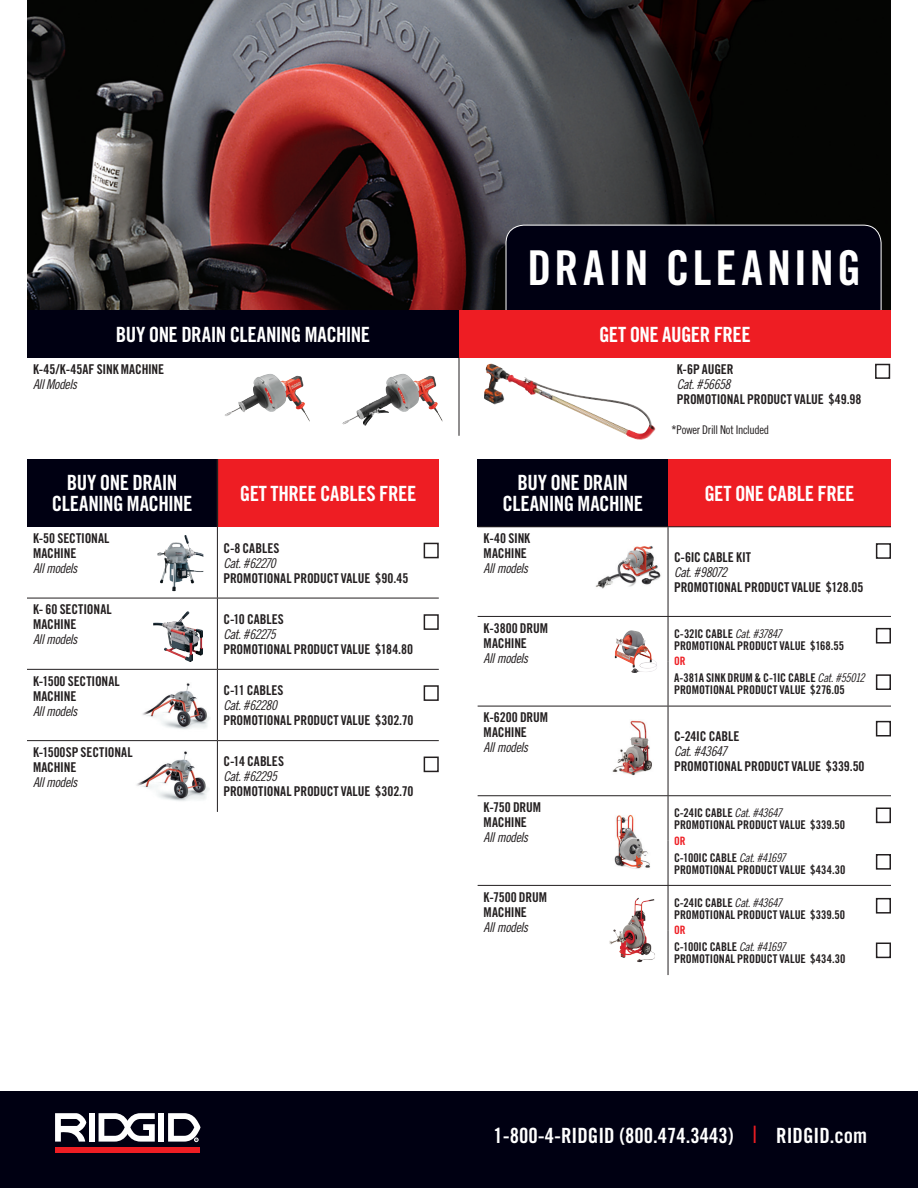
<style>
.page{position:relative;width:918px;height:1188px;background:#fff}
.page>*{position:absolute;margin:0;border:0;box-sizing:border-box;transform-origin:0 0}
.t1{font:48px "Trade Gothic Bold Cond Twenty";letter-spacing:.065em;color:#fff}
.t2{font:21px/21px "Trade Gothic Bold Cond Twenty";letter-spacing:-.02em;color:#fff;text-align:center}
.t3{font:21px "Trade Gothic Bold Cond Twenty";color:#fff}
.t4{font:13.5px/15px "Trade Gothic Bold Cond Twenty";letter-spacing:-.01em;color:#231f20}
.t5{font:13.5px "Trade Gothic Cond Eighteen Obl";letter-spacing:-.04em;color:#231f20}
.t6{font:12px/12px "Trade Gothic Bold Cond Twenty";letter-spacing:-.005em;color:#231f20}
.t7{font:12px "Trade Gothic Cond Eighteen";letter-spacing:-.025em;color:#231f20}
.t8{font:11.55px "Trade Gothic Bold Cond Twenty";color:#ee1d23}
.s1{font-family:"Trade Gothic Bold Cond Twenty"}
.s2{font-family:"Trade Gothic Cond Eighteen Obl"}
.s3{font-family:"Trade Gothic Cond Eighteen";font-size:24px;color:#ee1d23}
</style>
<div class="page">
<img style="left:27px;top:0;width:864px;height:310px">
<div style="left:506px;top:225px;width:375px;height:122px;background:#000012;border-radius:18px"></div>
<div style="left:506px;top:225px;width:375px;height:123px;border:1px solid #fff;border-radius:18px"></div>
<div style="left:0;top:1092px;width:918px;height:96px;background:#000012"></div>
<div style="left:55px;top:1147px;width:144px;height:6px;background:#ee1d23"></div>
<div style="left:89px;top:1113px;width:6px;height:29px;background:#fff"></div>
<div style="left:159px;top:1113px;width:5px;height:29px;background:#fff"></div>
<svg style="left:55px;top:1113px;width:31px;height:29px"></svg>
<svg style="left:99px;top:1113px;width:56px;height:29px"></svg>
<svg style="left:168px;top:1113px;width:33px;height:29px"></svg>
<img style="left:351px;top:374px;width:51px;height:45px">
<img style="left:228px;top:374px;width:42px;height:39px">
<div style="left:27px;top:310px;width:432px;height:48px;background:#000012"></div>
<div style="left:459px;top:310px;width:432px;height:48px;background:#ee1d23"></div>
<hr style="left:459px;top:358px;width:1px;height:78px;background:#231f20">
<div style="left:875px;top:364px;width:15px;height:15px;border:2px solid #231f20"></div>
<div style="left:27px;top:459px;width:190px;height:68px;background:#000012"></div>
<div style="left:217px;top:459px;width:222px;height:68px;background:#ee1d23"></div>
<hr style="left:27px;top:598px;width:190px;height:1px;background:#231f20">
<hr style="left:27px;top:669px;width:190px;height:1px;background:#231f20">
<hr style="left:217px;top:459px;width:1px;height:68px;background:#231f20">
<hr style="left:217px;top:670px;width:1px;height:70px;background:#231f20">
<hr style="left:217px;top:740px;width:222px;height:1px;background:#231f20">
<hr style="left:217px;top:598px;width:1px;height:71px;background:#231f20">
<hr style="left:217px;top:669px;width:222px;height:1px;background:#231f20">
<hr style="left:217px;top:527px;width:1px;height:71px;background:#231f20">
<hr style="left:217px;top:598px;width:222px;height:1px;background:#231f20">
<hr style="left:27px;top:740px;width:190px;height:1px;background:#231f20">
<hr style="left:217px;top:741px;width:1px;height:71px;background:#231f20">
<img style="left:153px;top:611px;width:34px;height:24px">
<img style="left:142px;top:683px;width:68px;height:47px">
<img style="left:136px;top:751px;width:73px;height:50px">
<img style="left:157px;top:535px;width:46px;height:57px">
<div style="left:478px;top:459px;width:190px;height:68px;background:#000012"></div>
<div style="left:668px;top:459px;width:223px;height:68px;background:#ee1d23"></div>
<hr style="left:478px;top:526px;width:190px;height:1px;background:#231f20">
<hr style="left:478px;top:616px;width:190px;height:1px;background:#231f20">
<hr style="left:478px;top:706px;width:190px;height:1px;background:#231f20">
<hr style="left:478px;top:795px;width:190px;height:1px;background:#231f20">
<hr style="left:478px;top:885px;width:190px;height:1px;background:#231f20">
<hr style="left:668px;top:526px;width:223px;height:1px;background:#231f20">
<hr style="left:668px;top:527px;width:1px;height:89px;background:#231f20">
<hr style="left:668px;top:616px;width:223px;height:1px;background:#231f20">
<hr style="left:668px;top:617px;width:1px;height:44px;background:#231f20">
<hr style="left:668px;top:661px;width:1px;height:45px;background:#231f20">
<hr style="left:668px;top:706px;width:223px;height:1px;background:#231f20">
<hr style="left:668px;top:706px;width:1px;height:89px;background:#231f20">
<hr style="left:668px;top:841px;width:1px;height:44px;background:#231f20">
<hr style="left:668px;top:795px;width:223px;height:1px;background:#231f20">
<hr style="left:668px;top:796px;width:1px;height:45px;background:#231f20">
<hr style="left:668px;top:885px;width:223px;height:1px;background:#231f20">
<hr style="left:668px;top:886px;width:1px;height:44px;background:#231f20">
<hr style="left:668px;top:930px;width:1px;height:45px;background:#231f20">
<img style="left:612px;top:720px;width:40px;height:56px">
<img style="left:609px;top:897px;width:46px;height:66px">
<img style="left:614px;top:814px;width:36px;height:55px">
<img style="left:595px;top:546px;width:66px;height:43px">
<div style="left:876px;top:543px;width:15px;height:16px;border:2px solid #231f20"></div>
<div style="left:876px;top:721px;width:15px;height:15px;border:2px solid #231f20"></div>
<div style="left:876px;top:943px;width:15px;height:15px;border:2px solid #231f20"></div>
<div style="left:876px;top:808px;width:15px;height:15px;border:2px solid #231f20"></div>
<div style="left:876px;top:854px;width:15px;height:16px;border:2px solid #231f20"></div>
<div style="left:876px;top:898px;width:15px;height:16px;border:2px solid #231f20"></div>
<div style="left:424px;top:543px;width:15px;height:15px;border:2px solid #231f20"></div>
<div style="left:424px;top:614px;width:15px;height:16px;border:2px solid #231f20"></div>
<div style="left:424px;top:685px;width:15px;height:16px;border:2px solid #231f20"></div>
<div style="left:424px;top:757px;width:15px;height:15px;border:2px solid #231f20"></div>
<img style="left:484px;top:364px;width:172px;height:76px">
<div style="left:876px;top:628px;width:15px;height:16px;border:2px solid #231f20"></div>
<div style="left:876px;top:674px;width:15px;height:16px;border:2px solid #231f20"></div>
<img style="left:615px;top:630px;width:35px;height:38px">
<h1 class="t1" style="left:528px;top:239px;width:335px">DRAIN CLEANING</h1>
<h2 class="t2" style="left:116px;top:324px;width:256px">BUY ONE DRAIN CLEANING MACHINE</h2>
<h2 class="t2" style="left:599px;top:324px;width:153px">GET ONE AUGER FREE</h2>
<p class="t4" style="left:33px;top:362px;width:133px">K-45/K-45AF SINK MACHINE</p>
<p class="t5" style="left:33px;top:376px;width:46px">All Models</p>
<p class="t4" style="left:677px;top:361px;width:58px">K-6P AUGER</p>
<p class="t5" style="left:677px;top:376px;width:55px">Cat. #56658</p>
<p class="t4" style="left:677px;top:391px;width:186px">PROMOTIONAL PRODUCT VALUE $49.98</p>
<h2 class="t2" style="left:52px;top:472px;width:142px">BUY ONE DRAIN<br>CLEANING MACHINE</h2>
<h2 class="t2" style="left:240px;top:483px;width:178px">GET THREE CABLES FREE</h2>
<p class="t4" style="left:33px;top:531px;width:78px">K-50 SECTIONAL<br>MACHINE</p>
<p class="t5" style="left:33px;top:560px;width:46px">All models</p>
<p class="t4" style="left:223px;top:540px;width:58px">C-8 CABLES</p>
<p class="t5" style="left:223px;top:555px;width:54px">Cat. #62270</p>
<p class="t4" style="left:223px;top:570px;width:187px">PROMOTIONAL PRODUCT VALUE $90.45</p>
<p class="t4" style="left:33px;top:602px;width:80px">K- 60 SECTIONAL<br>MACHINE</p>
<p class="t5" style="left:33px;top:632px;width:46px">All models</p>
<p class="t4" style="left:33px;top:673px;width:88px">K-1500 SECTIONAL<br>MACHINE</p>
<p class="t5" style="left:33px;top:703px;width:46px">All models</p>
<p class="t4" style="left:33px;top:744px;width:101px">K-1500SP SECTIONAL<br>MACHINE</p>
<p class="t5" style="left:33px;top:774px;width:46px">All models</p>
<p class="t4" style="left:223px;top:611px;width:62px">C-10 CABLES</p>
<p class="t5" style="left:223px;top:626px;width:54px">Cat. #62275</p>
<p class="t4" style="left:223px;top:641px;width:191px">PROMOTIONAL PRODUCT VALUE $184.80</p>
<p class="t4" style="left:223px;top:683px;width:62px">C-11 CABLES</p>
<p class="t5" style="left:223px;top:697px;width:55px">Cat. #62280</p>
<p class="t4" style="left:223px;top:713px;width:192px">PROMOTIONAL PRODUCT VALUE $302.70</p>
<p class="t4" style="left:223px;top:754px;width:62px">C-14 CABLES</p>
<p class="t5" style="left:223px;top:769px;width:55px">Cat. #62295</p>
<p class="t4" style="left:223px;top:784px;width:192px">PROMOTIONAL PRODUCT VALUE $302.70</p>
<p class="t7" style="left:672px;top:423px;width:99px"><span class="s1">*</span>Power Drill Not Included</p>
<h2 class="t2" style="left:503px;top:472px;width:142px">BUY ONE DRAIN<br>CLEANING MACHINE</h2>
<h2 class="t2" style="left:704px;top:483px;width:152px">GET ONE CABLE FREE</h2>
<p class="t4" style="left:484px;top:531px;width:48px">K-40 SINK<br>MACHINE</p>
<p class="t5" style="left:484px;top:560px;width:46px">All models</p>
<p class="t4" style="left:674px;top:549px;width:79px">C-6IC CABLE KIT</p>
<p class="t5" style="left:674px;top:564px;width:55px">Cat. #98072</p>
<p class="t4" style="left:674px;top:579px;width:191px">PROMOTIONAL PRODUCT VALUE $128.05</p>
<p class="t4" style="left:484px;top:620px;width:66px">K-3800 DRUM<br>MACHINE</p>
<p class="t5" style="left:484px;top:650px;width:46px">All models</p>
<p class="t4" style="left:484px;top:710px;width:66px">K-6200 DRUM<br>MACHINE</p>
<p class="t5" style="left:484px;top:740px;width:46px">All models</p>
<p class="t4" style="left:484px;top:800px;width:59px">K-750 DRUM<br>MACHINE</p>
<p class="t5" style="left:484px;top:829px;width:46px">All models</p>
<p class="t4" style="left:484px;top:889px;width:65px">K-7500 DRUM<br>MACHINE</p>
<p class="t5" style="left:484px;top:919px;width:46px">All models</p>
<p class="t6" style="left:674px;top:627px;width:172px">C-32IC CABLE <span class="s2">Cat. #37847<br></span>PROMOTIONAL PRODUCT VALUE $168.55</p>
<p class="t6" style="left:674px;top:672px;width:192px">A-381A SINK DRUM &amp; C-1IC CABLE <span class="s2">Cat. #55012<br></span>PROMOTIONAL PRODUCT VALUE $276.05</p>
<p class="t8" style="left:674px;top:654px;width:13px">OR</p>
<p class="t4" style="left:674px;top:729px;width:67px">C-24IC CABLE</p>
<p class="t5" style="left:674px;top:743px;width:54px">Cat. #43647</p>
<p class="t4" style="left:674px;top:759px;width:192px">PROMOTIONAL PRODUCT VALUE $339.50</p>
<p class="t6" style="left:674px;top:806px;width:172px">C-24IC CABLE <span class="s2">Cat. #43647<br></span>PROMOTIONAL PRODUCT VALUE $339.50</p>
<p class="t6" style="left:674px;top:851px;width:173px">C-100IC CABLE <span class="s2">Cat. #41697<br></span>PROMOTIONAL PRODUCT VALUE $434.30</p>
<p class="t8" style="left:674px;top:834px;width:13px">OR</p>
<p class="t6" style="left:674px;top:896px;width:172px">C-24IC CABLE <span class="s2">Cat. #43647<br></span>PROMOTIONAL PRODUCT VALUE $339.50</p>
<p class="t6" style="left:674px;top:941px;width:173px">C-100IC CABLE <span class="s2">Cat. #41697<br></span>PROMOTIONAL PRODUCT VALUE $434.30</p>
<p class="t8" style="left:674px;top:923px;width:13px">OR</p>
<h2 class="t3" style="left:493px;top:1123px;width:375px">1-800-4-RIDGID (800.474.3443) <span class="s3">l</span> RIDGID.com</h2>
</div>
